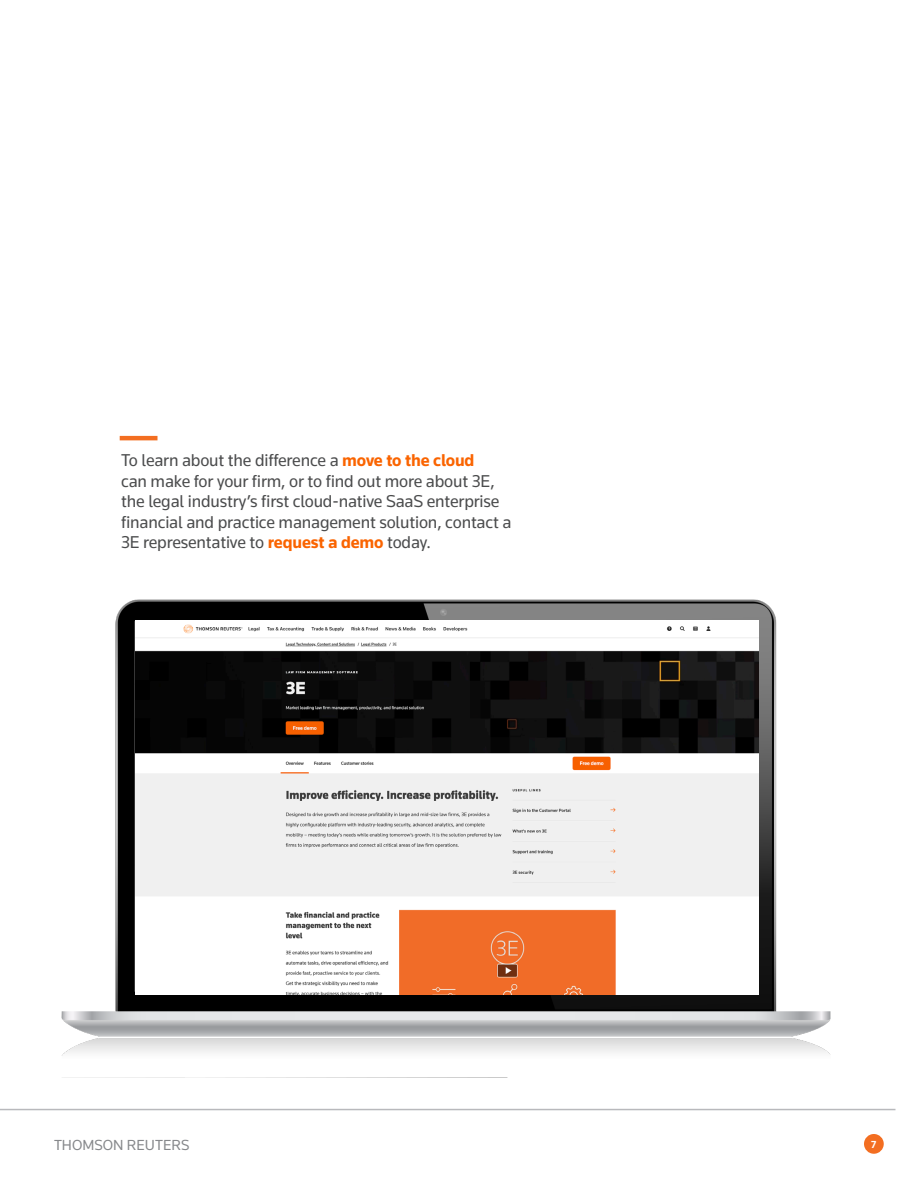
<style>
.page{position:relative;width:918px;height:1188px;background:#fff}
.page>*{position:absolute;margin:0;border:0;box-sizing:border-box;transform-origin:0 0}
.Body_Copy{font:17.7px/20.7px "Knowledge 2017";letter-spacing:-.01em;color:#4b4c4d}
.t1{font:15px "Knowledge 2017";color:#86888b}
.t2{font:700 10.5px "Knowledge 2017";color:#fff}
.s1{font-weight:700;color:#fa6400}
</style>
<div class="page">
<div style="left:864px;top:1134px;width:20px;height:20px;background:#f36e21;border-radius:50%"></div>
<hr style="left:0;top:1109px;width:895px;height:1px;background:#b8b9bc">
<img style="left:61px;top:599px;width:770px;height:479px">
<hr style="left:120px;top:436px;width:38px;height:4px;background:#f36e21">
<img style="left:136px;top:620px;width:623px;height:375px">
<p class="Body_Copy" style="left:121px;top:449px;width:392px">To learn about the difference a <span class="s1">move to the cloud<br></span>can make for your firm, or to find out more about 3E, the legal industry’s first cloud-native SaaS enterprise financial and practice management solution, contact a 3E representative to <span class="s1">request a demo</span> today.</p>
<p class="t1" style="left:54px;top:1136px;width:137px">THOMSON REUTERS</p>
<p class="t2" style="left:871px;top:1138px;width:7px">7</p>
</div>
